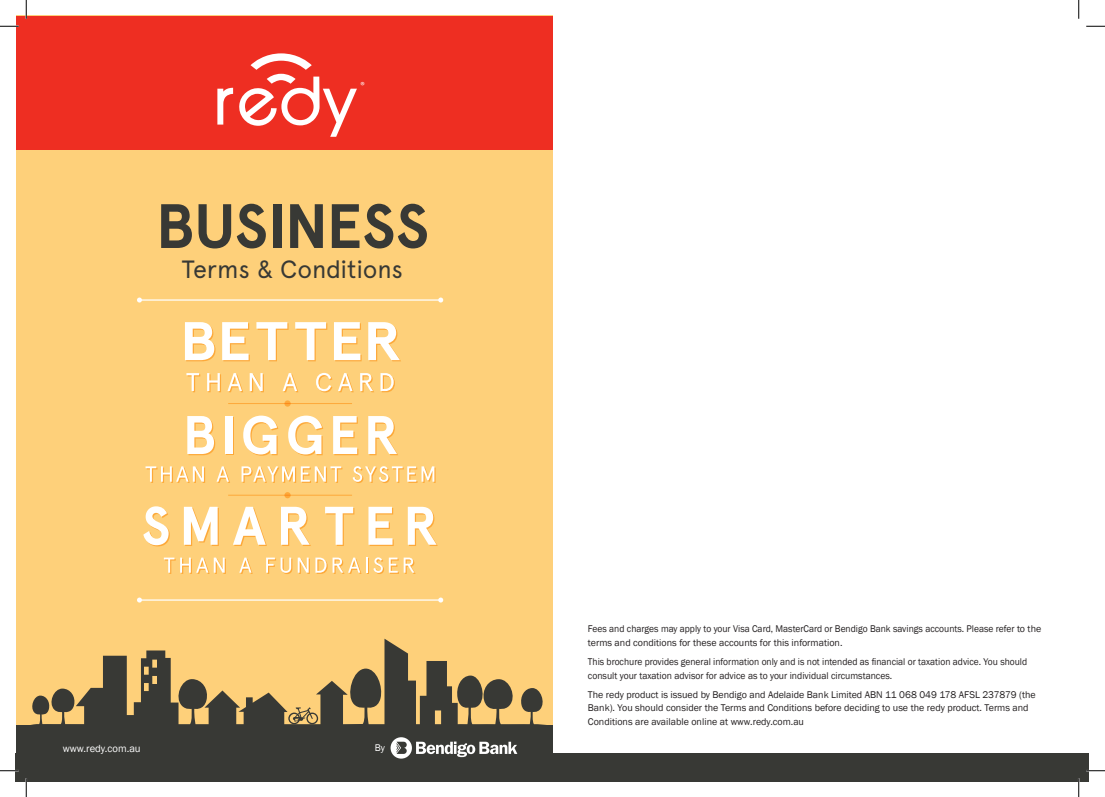
<style>
.page{position:relative;width:1105px;height:797px;background:#fff}
.page>*{position:absolute;margin:0;border:0;box-sizing:border-box;transform-origin:0 0}
.t1{font:700 62.5px "Apercu";letter-spacing:-.01em;color:#383935}
.t2{font:25px "Apercu";letter-spacing:-.01em;color:#383935}
.t3{font:10.62px "Franklin Gothic";color:#fff}
.t4{font:10.38px "Myriad Pro";color:#fff}
.t5{font:10px/13.8px "Franklin Gothic";color:#231f20;scale:.95 1}
.t6{font:10px/13.8px "Franklin Gothic";color:#231f20}
._2_CSB_Sub_Heading{font:10px "Franklin Gothic";color:#fff}
</style>
<div class="page">
<div style="left:16px;top:753px;width:1073px;height:28px;background:#383935"></div>
<div style="left:16px;top:16px;width:536px;height:752px;background:#fed07a"></div>
<svg style="left:226px;top:417px;width:7px;height:38px"></svg>
<hr style="left:139px;top:299px;width:302px;height:2px;background:#fff">
<svg style="left:137px;top:297px;width:5px;height:5px"></svg>
<svg style="left:438px;top:297px;width:5px;height:5px"></svg>
<hr style="left:139px;top:599px;width:302px;height:1px;background:#fff">
<svg style="left:137px;top:597px;width:5px;height:5px"></svg>
<svg style="left:438px;top:597px;width:5px;height:5px"></svg>
<svg style="left:284px;top:400px;width:7px;height:6px"></svg>
<svg style="left:284px;top:492px;width:7px;height:6px"></svg>
<svg style="left:185px;top:322px;width:30px;height:39px"></svg>
<svg style="left:222px;top:322px;width:28px;height:39px"></svg>
<svg style="left:256px;top:322px;width:33px;height:39px"></svg>
<svg style="left:295px;top:322px;width:32px;height:39px"></svg>
<svg style="left:334px;top:322px;width:28px;height:39px"></svg>
<svg style="left:368px;top:322px;width:33px;height:39px"></svg>
<svg style="left:187px;top:416px;width:28px;height:39px"></svg>
<div style="left:225px;top:416px;width:7px;height:38px;background:#fff"></div>
<svg style="left:243px;top:415px;width:35px;height:40px"></svg>
<svg style="left:288px;top:415px;width:35px;height:40px"></svg>
<svg style="left:333px;top:416px;width:25px;height:39px"></svg>
<svg style="left:368px;top:416px;width:30px;height:39px"></svg>
<svg style="left:143px;top:506px;width:27px;height:40px"></svg>
<svg style="left:184px;top:507px;width:35px;height:39px"></svg>
<svg style="left:233px;top:507px;width:34px;height:39px"></svg>
<svg style="left:281px;top:507px;width:30px;height:39px"></svg>
<svg style="left:325px;top:507px;width:29px;height:39px"></svg>
<svg style="left:368px;top:507px;width:26px;height:39px"></svg>
<svg style="left:408px;top:507px;width:30px;height:39px"></svg>
<svg style="left:186px;top:373px;width:14px;height:19px"></svg>
<svg style="left:207px;top:373px;width:14px;height:19px"></svg>
<svg style="left:227px;top:373px;width:16px;height:19px"></svg>
<svg style="left:250px;top:373px;width:14px;height:19px"></svg>
<svg style="left:283px;top:373px;width:15px;height:19px"></svg>
<svg style="left:316px;top:373px;width:16px;height:19px"></svg>
<svg style="left:338px;top:373px;width:16px;height:19px"></svg>
<svg style="left:360px;top:373px;width:14px;height:19px"></svg>
<svg style="left:380px;top:373px;width:15px;height:19px"></svg>
<svg style="left:146px;top:466px;width:59px;height:17px"></svg>
<svg style="left:217px;top:466px;width:13px;height:17px"></svg>
<svg style="left:242px;top:466px;width:100px;height:17px"></svg>
<svg style="left:353px;top:466px;width:83px;height:17px"></svg>
<svg style="left:164px;top:557px;width:62px;height:17px"></svg>
<svg style="left:239px;top:557px;width:14px;height:17px"></svg>
<svg style="left:266px;top:557px;width:26px;height:17px"></svg>
<svg style="left:298px;top:557px;width:118px;height:17px"></svg>
<div style="left:16px;top:725px;width:536px;height:45px;background:#383935"></div>
<svg style="left:31px;top:638px;width:515px;height:87px"></svg>
<div style="left:16px;top:16px;width:536px;height:133px;background:#ee2e22"></div>
<svg style="left:217px;top:88px;width:16px;height:37px"></svg>
<svg style="left:239px;top:53px;width:118px;height:84px"></svg>
<div style="left:391px;top:737px;width:21px;height:21px;background:#fff;border-radius:50%"></div>
<svg style="left:397px;top:741px;width:10px;height:13px"></svg>
<svg style="left:416px;top:741px;width:101px;height:16px"></svg>
<svg style="left:0;top:25px;width:19px;height:2px"></svg>
<svg style="left:1086px;top:25px;width:19px;height:2px"></svg>
<svg style="left:0;top:770px;width:19px;height:1px"></svg>
<svg style="left:1086px;top:770px;width:19px;height:1px"></svg>
<svg style="left:25px;top:0;width:2px;height:19px"></svg>
<svg style="left:25px;top:778px;width:2px;height:19px"></svg>
<svg style="left:1078px;top:0;width:1px;height:19px"></svg>
<svg style="left:1078px;top:778px;width:1px;height:19px"></svg>
<p class="t4" style="left:361px;top:80px;width:6px">®</p>
<p class="t1" style="left:156px;top:188px;width:275px">BUSINESS</p>
<p class="t2" style="left:182px;top:254px;width:223px">Terms &amp; Conditions</p>
<p class="t3" style="left:63px;top:741px;width:79px">www.redy.com.au</p>
<p class="_2_CSB_Sub_Heading" style="left:375px;top:742px;width:12px">By</p>
<p class="t5" style="left:588px;top:622px;width:479px">Fees and charges may apply to your Visa Card, MasterCard or Bendigo Bank savings accounts. Please refer to the terms and conditions for these accounts for this information.</p>
<p class="t5" style="left:588px;top:655px;width:464px">This brochure provides general information only and is not intended as financial or taxation advice. You should consult your taxation advisor for advice as to your individual circumstances.</p>
<p class="t6" style="left:588px;top:687px;width:449px">The redy product is issued by Bendigo and Adelaide Bank Limited ABN 11 068 049 178 AFSL 237879 (the<br>Bank). You should consider the Terms and Conditions before deciding to use the redy product. Terms and<br>Conditions are available online at www.redy.com.au</p>
</div>
